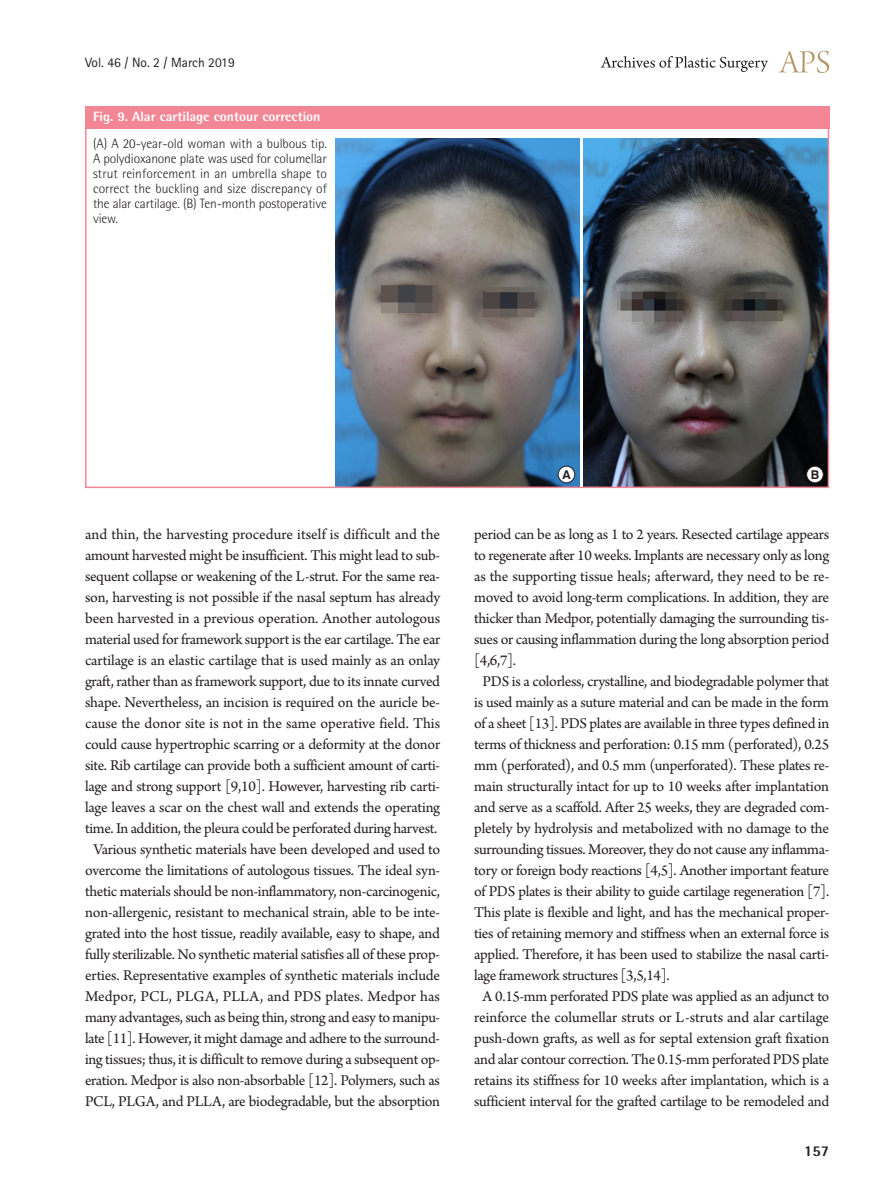
<style>
.page{position:relative;width:893px;height:1191px;background:#fff}
.page>*{position:absolute;margin:0;border:0;box-sizing:border-box;transform-origin:0 0}
.본문{font:15.75px/21px "Arno Pro";letter-spacing:-.02em;color:#231f20;text-align:justify}
.t1{font:800 15px "Rotis Semi Sans Std";color:#231f20}
.그림설명{font:300 13.5px/15px "Rotis Semi Sans Std";letter-spacing:-.01em;color:#231f20;text-align:justify}
.표그림제목{font:800 13.5px "Rotis Semi Sans Std";color:#fff}
.t2{font:13.5px "Rotis Sans Serif Std";color:#231f20}
.t3{font:700 12.15px "Swiss 721 BT";color:#231f20}
</style>
<div class="page">
<svg style="left:779px;top:51px;width:50px;height:22px"></svg>
<svg style="left:601px;top:56px;width:167px;height:16px"></svg>
<div style="left:85px;top:106px;width:744px;height:23px;background:#f38694"></div>
<img style="left:335px;top:138px;width:244px;height:347px">
<img style="left:583px;top:138px;width:243px;height:347px">
<div style="left:558px;top:466px;width:17px;height:17px;background:#fff;border-radius:50%"></div>
<div style="left:558px;top:466px;width:17px;height:17px;border:1px solid #231f20;border-radius:50%"></div>
<div style="left:807px;top:466px;width:16px;height:17px;background:#fff;border-radius:50%"></div>
<div style="left:806px;top:466px;width:17px;height:17px;border:1px solid #231f20;border-radius:50%"></div>
<div style="left:85px;top:106px;width:744px;height:382px;border:2px solid #f38694"></div>
<p class="t2" style="left:85px;top:54px;width:151px">Vol. 46 / No. 2 / March 2019</p>
<p class="표그림제목" style="left:93px;top:108px;width:229px">Fig. 9. Alar cartilage contour correction</p>
<p class="그림설명" style="left:93px;top:136px;width:235px">(A) A 20-year-old woman with a bulbous tip.<br>A polydioxanone plate was used for columellar strut reinforcement in an umbrella shape to correct the buckling and size discrepancy of the alar cartilage. (B) Ten-month postoperative view.</p>
<p class="본문" style="left:85px;top:525px;width:357px">and thin, the harvesting procedure itself is difficult and the amount harvested might be insufficient. This might lead to sub&shy;sequent collapse or weakening of the L-strut. For the same rea&shy;son, harvesting is not possible if the nasal septum has already been harvested in a previous operation. Another autologous material used for framework support is the ear cartilage. The ear cartilage is an elastic cartilage that is used mainly as an onlay graft, rather than as framework support, due to its innate curved shape. Nevertheless, an incision is required on the auricle be&shy;cause the donor site is not in the same operative field. This could cause hypertrophic scarring or a deformity at the donor site. Rib cartilage can provide both a sufficient amount of carti&shy;lage and strong support [9,10]. However, harvesting rib carti&shy;lage leaves a scar on the chest wall and extends the operating time. In addition, the pleura could be perforated during harvest.</p>
<p class="본문" style="left:85px;top:840px;width:357px;text-align:center">Various synthetic materials have been developed and used to overcome the limitations of autologous tissues. The ideal syn&shy;thetic materials should be non-inflammatory, non-carcinogenic, non-allergenic, resistant to mechanical strain, able to be inte&shy;grated into the host tissue, readily available, easy to shape, and fully sterilizable. No synthetic material satisfies all of these prop&shy;erties. Representative examples of synthetic materials include Medpor, PCL, PLGA, PLLA, and PDS plates. Medpor has many advantages, such as being thin, strong and easy to manipu&shy;late [11]. However, it might damage and adhere to the surround&shy;ing tissues; thus, it is difficult to remove during a subsequent op&shy;eration. Medpor is also non-absorbable [12]. Polymers, such as PCL, PLGA, and PLLA, are biodegradable, but the absorption</p>
<p class="t3" style="left:562px;top:467px;width:10px">A</p>
<p class="t3" style="left:811px;top:467px;width:10px">B</p>
<p class="본문" style="left:474px;top:525px;width:357px">period can be as long as 1 to 2 years. Resected cartilage appears to regenerate after 10 weeks. Implants are necessary only as long as the supporting tissue heals; afterward, they need to be re&shy;moved to avoid long-term complications. In addition, they are thicker than Medpor, potentially damaging the surrounding tis&shy;sues or causing inflammation during the long absorption period [4,6,7].</p>
<p class="본문" style="left:474px;top:672px;width:357px;text-indent:9px">PDS is a colorless, crystalline, and biodegradable polymer that is used mainly as a suture material and can be made in the form of a sheet [13]. PDS plates are available in three types defined in terms of thickness and perforation: 0.15 mm (perforated), 0.25 mm (perforated), and 0.5 mm (unperforated). These plates re&shy;main structurally intact for up to 10 weeks after implantation and serve as a scaffold. After 25 weeks, they are degraded com&shy;pletely by hydrolysis and metabolized with no damage to the surrounding tissues. Moreover, they do not cause any inflamma&shy;tory or foreign body reactions [4,5]. Another important feature of PDS plates is their ability to guide cartilage regeneration [7].<br>This plate is flexible and light, and has the mechanical proper&shy;ties of retaining memory and stiffness when an external force is applied. Therefore, it has been used to stabilize the nasal carti&shy;lage framework structures [3,5,14].</p>
<p class="본문" style="left:474px;top:987px;width:357px;text-align:center">A 0.15-mm perforated PDS plate was applied as an adjunct to reinforce the columellar struts or L-struts and alar cartilage push-down grafts, as well as for septal extension graft fixation and alar contour correction. The 0.15-mm perforated PDS plate retains its stiffness for 10 weeks after implantation, which is a sufficient interval for the grafted cartilage to be remodeled and</p>
<p class="t1" style="left:804px;top:1141px;width:27px">157</p>
</div>
